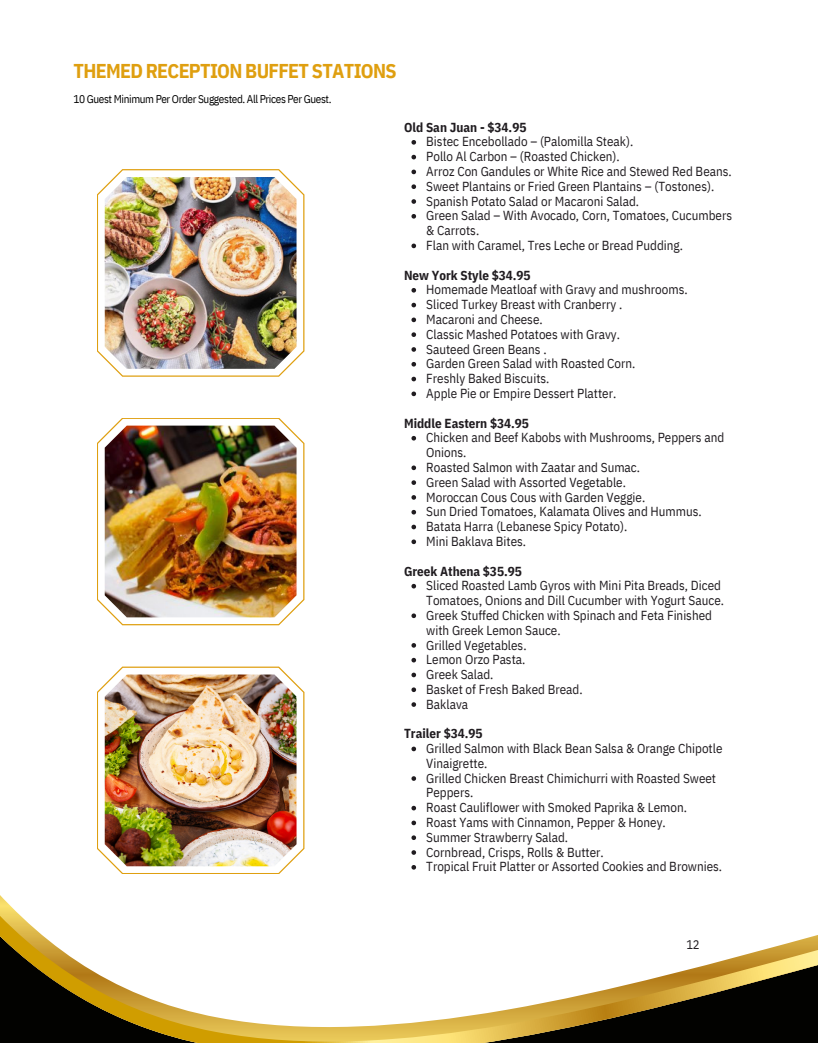
<style>
.page{position:relative;width:818px;height:1043px;background:#fff}
.page>*{position:absolute;margin:0;border:0;box-sizing:border-box;transform-origin:0 0}
.t1{font:700 20px "IBM Plex Sans Cond";letter-spacing:-.035em;color:#df9f10}
.t2{font:13px/14.8px "IBM Plex Sans Cond";color:#201c20}
.t3{font:700 13px "IBM Plex Sans Cond";color:#201c20}
.t4{font:12.5px "IBM Plex Sans Cond";color:#201c20}
.t5{font:11.25px "IBM Plex Sans Cond";letter-spacing:-.035em;color:#000}
</style>
<div class="page">
<svg style="left:0;top:867px;width:818px;height:175px"></svg>
<img style="left:97px;top:169px;width:207px;height:208px">
<img style="left:97px;top:666px;width:207px;height:208px">
<img style="left:97px;top:418px;width:207px;height:207px">
<svg style="left:411px;top:140px;width:5px;height:5px"></svg>
<svg style="left:411px;top:155px;width:5px;height:4px"></svg>
<svg style="left:411px;top:170px;width:5px;height:4px"></svg>
<svg style="left:411px;top:184px;width:5px;height:5px"></svg>
<svg style="left:411px;top:199px;width:5px;height:5px"></svg>
<svg style="left:411px;top:214px;width:5px;height:5px"></svg>
<svg style="left:411px;top:243px;width:5px;height:5px"></svg>
<svg style="left:411px;top:288px;width:5px;height:4px"></svg>
<svg style="left:411px;top:303px;width:5px;height:4px"></svg>
<svg style="left:411px;top:317px;width:5px;height:5px"></svg>
<svg style="left:411px;top:332px;width:5px;height:5px"></svg>
<svg style="left:411px;top:347px;width:5px;height:5px"></svg>
<svg style="left:411px;top:362px;width:5px;height:4px"></svg>
<svg style="left:411px;top:377px;width:5px;height:4px"></svg>
<svg style="left:411px;top:391px;width:5px;height:5px"></svg>
<svg style="left:411px;top:436px;width:5px;height:4px"></svg>
<svg style="left:411px;top:465px;width:5px;height:5px"></svg>
<svg style="left:411px;top:480px;width:5px;height:5px"></svg>
<svg style="left:411px;top:495px;width:5px;height:4px"></svg>
<svg style="left:411px;top:510px;width:5px;height:4px"></svg>
<svg style="left:411px;top:524px;width:5px;height:5px"></svg>
<svg style="left:411px;top:539px;width:5px;height:5px"></svg>
<svg style="left:411px;top:584px;width:5px;height:4px"></svg>
<svg style="left:411px;top:613px;width:5px;height:5px"></svg>
<svg style="left:411px;top:643px;width:5px;height:4px"></svg>
<svg style="left:411px;top:658px;width:5px;height:4px"></svg>
<svg style="left:411px;top:672px;width:5px;height:5px"></svg>
<svg style="left:411px;top:687px;width:5px;height:5px"></svg>
<svg style="left:411px;top:702px;width:5px;height:5px"></svg>
<svg style="left:411px;top:746px;width:5px;height:5px"></svg>
<svg style="left:411px;top:776px;width:5px;height:4px"></svg>
<svg style="left:411px;top:805px;width:5px;height:5px"></svg>
<svg style="left:411px;top:820px;width:5px;height:5px"></svg>
<svg style="left:411px;top:835px;width:5px;height:5px"></svg>
<svg style="left:411px;top:850px;width:5px;height:4px"></svg>
<svg style="left:411px;top:865px;width:5px;height:4px"></svg>
<p class="t1" style="left:73px;top:57px;width:324px">THEMED RECEPTION BUFFET STATIONS</p>
<p class="t5" style="left:73px;top:92px;width:259px">10 Guest Minimum Per Order Suggested. All Prices Per Guest.</p>
<p class="t3" style="left:404px;top:118px;width:124px">Old San Juan - $34.95</p>
<p class="t2" style="left:426px;top:134px;width:208px">Bistec Encebollado – (Palomilla Steak).</p>
<p class="t2" style="left:426px;top:149px;width:195px">Pollo Al Carbon – (Roasted Chicken).</p>
<p class="t2" style="left:426px;top:164px;width:307px">Arroz Con Gandules or White Rice and Stewed Red Beans.</p>
<h2 class="t2" style="left:426px;top:179px;width:289px">Sweet Plantains or Fried Green Plantains – (Tostones).</h2>
<p class="t2" style="left:426px;top:193px;width:214px">Spanish Potato Salad or Macaroni Salad.</p>
<p class="t2" style="left:426px;top:208px;width:307px">Green Salad – With Avocado, Corn, Tomatoes, Cucumbers &amp; Carrots.</p>
<p class="t2" style="left:426px;top:238px;width:258px">Flan with Caramel, Tres Leche or Bread Pudding.</p>
<p class="t3" style="left:404px;top:266px;width:128px">New York Style $34.95</p>
<p class="t2" style="left:426px;top:282px;width:263px">Homemade Meatloaf with Gravy and mushrooms.</p>
<p class="t2" style="left:426px;top:297px;width:197px">Sliced Turkey Breast with Cranberry .</p>
<p class="t2" style="left:426px;top:312px;width:118px">Macaroni and Cheese.</p>
<p class="t2" style="left:426px;top:326px;width:195px">Classic Mashed Potatoes with Gravy.</p>
<h2 class="t2" style="left:426px;top:341px;width:122px">Sauteed Green Beans .</h2>
<p class="t2" style="left:426px;top:356px;width:211px">Garden Green Salad with Roasted Corn.</p>
<p class="t2" style="left:426px;top:371px;width:125px">Freshly Baked Biscuits.</p>
<p class="t2" style="left:426px;top:386px;width:191px">Apple Pie or Empire Dessert Platter.</p>
<p class="t3" style="left:404px;top:414px;width:126px">Middle Eastern $34.95</p>
<p class="t2" style="left:426px;top:430px;width:299px">Chicken and Beef Kabobs with Mushrooms, Peppers and<br>Onions.</p>
<p class="t2" style="left:426px;top:460px;width:215px">Roasted Salmon with Zaatar and Sumac.</p>
<p class="t2" style="left:426px;top:474px;width:201px">Green Salad with Assorted Vegetable.</p>
<h2 class="t2" style="left:426px;top:489px;width:220px">Moroccan Cous Cous with Garden Veggie.</h2>
<p class="t2" style="left:426px;top:504px;width:277px">Sun Dried Tomatoes, Kalamata Olives and Hummus.</p>
<p class="t2" style="left:426px;top:519px;width:202px">Batata Harra (Lebanese Spicy Potato).</p>
<p class="t2" style="left:426px;top:533px;width:101px">Mini Baklava Bites.</p>
<p class="t3" style="left:404px;top:562px;width:119px">Greek Athena $35.95</p>
<p class="t2" style="left:426px;top:578px;width:299px">Sliced Roasted Lamb Gyros with Mini Pita Breads, Diced<br>Tomatoes, Onions and Dill Cucumber with Yogurt Sauce.</p>
<p class="t2" style="left:426px;top:607px;width:287px">Greek Stuffed Chicken with Spinach and Feta Finished with Greek Lemon Sauce.</p>
<p class="t2" style="left:426px;top:637px;width:102px">Grilled Vegetables.</p>
<h2 class="t2" style="left:426px;top:652px;width:101px">Lemon Orzo Pasta.</h2>
<p class="t2" style="left:426px;top:667px;width:69px">Greek Salad.</p>
<p class="t2" style="left:426px;top:681px;width:158px">Basket of Fresh Baked Bread.</p>
<p class="t2" style="left:426px;top:696px;width:43px">Baklava</p>
<p class="t3" style="left:404px;top:725px;width:80px">Trailer $34.95</p>
<p class="t2" style="left:426px;top:741px;width:298px">Grilled Salmon with Black Bean Salsa &amp; Orange Chipotle<br>Vinaigrette.</p>
<p class="t2" style="left:426px;top:770px;width:291px">Grilled Chicken Breast Chimichurri with Roasted Sweet<br>Peppers.</p>
<p class="t2" style="left:426px;top:800px;width:262px">Roast Cauliflower with Smoked Paprika &amp; Lemon.</p>
<p class="t2" style="left:426px;top:814px;width:241px">Roast Yams with Cinnamon, Pepper &amp; Honey.</p>
<p class="t2" style="left:426px;top:829px;width:143px">Summer Strawberry Salad.</p>
<p class="t2" style="left:426px;top:844px;width:179px">Cornbread, Crisps, Rolls &amp; Butter.</p>
<p class="t2" style="left:426px;top:859px;width:297px">Tropical Fruit Platter or Assorted Cookies and Brownies.</p>
<h1 class="t4" style="left:686px;top:936px;width:15px">12</h1>
</div>
